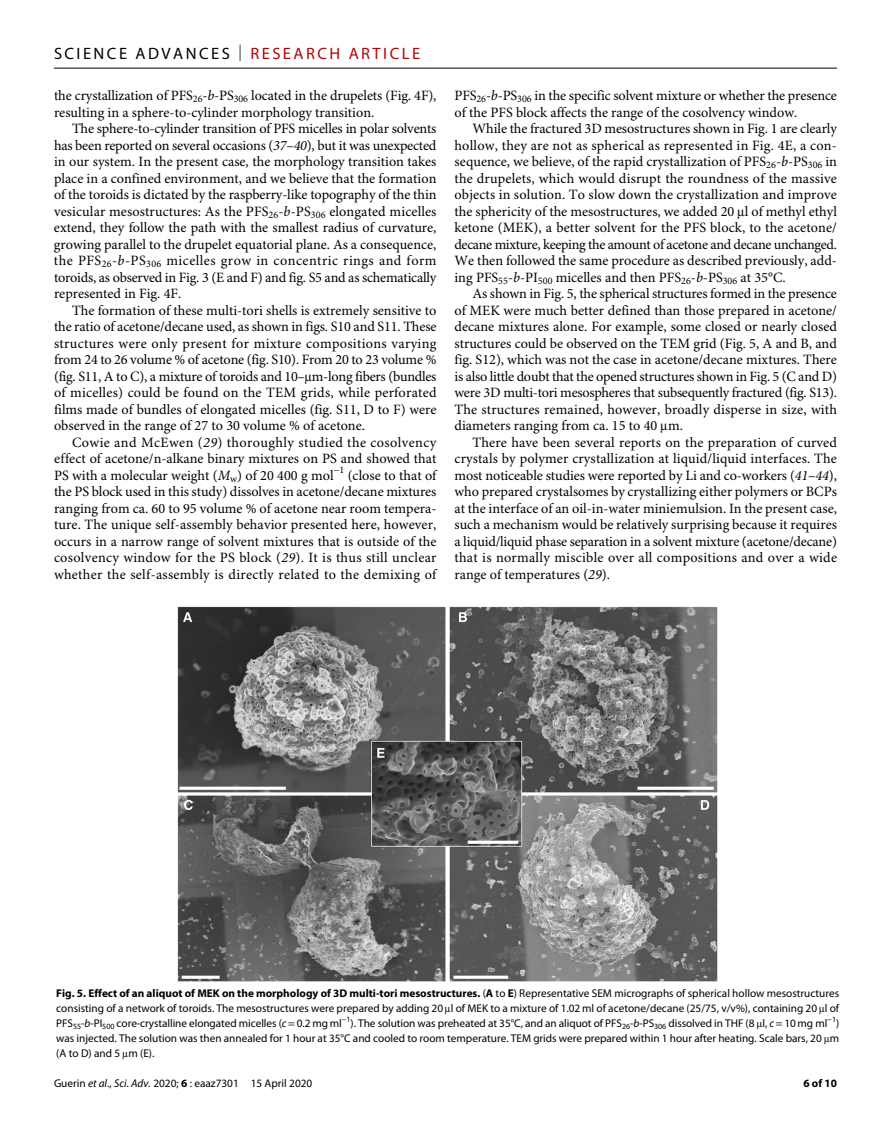
<style>
.page{position:relative;width:891px;height:1134px;background:#fff}
.page>*{position:absolute;margin:0;border:0;box-sizing:border-box;transform-origin:0 0}
.t1{font:16.5px "Myriad Pro";letter-spacing:.15em;color:#000}
.t2{font:14.25px/16.5px "Minion Pro";color:#000;text-align:justify}
.t3{font:11.25px/15px "Myriad Pro";color:#000;text-align:justify}
.t4{font:700 11.25px "Myriad Pro";color:#000}
.s1{font-weight:300}
.s2{color:#b10508}
.s3{font-style:italic}
.s4{font-weight:700}
</style>
<div class="page">
<hr style="left:54px;top:68px;width:783px;height:1px;background:#000">
<img style="left:178px;top:606px;width:540px;height:375px">
<p class="t1" style="left:54px;top:40px;width:368px">SCIENCE ADVANCES <span class="s1">|</span> <span class="s2">RESEARCH ARTICLE</span></p>
<p class="t2" style="left:54px;top:89px;width:384px">the crystallization of PFS<sub>26</sub>-<span class="s3">b</span>-PS<sub>306</sub> located in the drupelets (Fig. 4F), resulting in a sphere-to-cylinder morphology transition.</p>
<p class="t2" style="left:54px;top:122px;width:384px;text-indent:18px">The sphere-to-cylinder transition of PFS micelles in polar solvents has been reported on several occasions (<span class="s3">37</span>–<span class="s3">40</span>), but it was unexpected in our system. In the present case, the morphology transition takes place in a confined environment, and we believe that the formation of the toroids is dictated by the raspberry-like topography of the thin vesicular mesostructures: As the PFS<sub>26</sub>-<span class="s3">b</span>-PS<sub>306</sub> elongated micelles extend, they follow the path with the smallest radius of curvature, growing parallel to the drupelet equatorial plane. As a consequence, the PFS<sub>26</sub>-<span class="s3">b</span>-PS<sub>306</sub> micelles grow in concentric rings and form toroids, as observed in Fig. 3 (E and F) and fig. S5 and as schematically represented in Fig. 4F.</p>
<p class="t2" style="left:54px;top:303px;width:384px;text-indent:18px">The formation of these multi-tori shells is extremely sensitive to the ratio of acetone/decane used, as shown in figs. S10 and S11. These structures were only present for mixture compositions varying from 24 to 26 volume % of acetone (fig. S10). From 20 to 23 volume % (fig. S11, A to C), a mixture of toroids and 10– m-long fibers (bundles of micelles) could be found on the TEM grids, while perforated films made of bundles of elongated micelles (fig. S11, D to F) were observed in the range of 27 to 30 volume % of acetone.</p>
<p class="t2" style="left:54px;top:435px;width:384px;text-indent:18px">Cowie and McEwen (<span class="s3">29</span>) thoroughly studied the cosolvency effect of acetone/n-alkane binary mixtures on PS and showed that PS with a molecular weight (<span class="s3">M</span><sub>w</sub>) of 20 400 g mol<sup>−1</sup> (close to that of the PS block used in this study) dissolves in acetone/decane mixtures ranging from ca. 60 to 95 volume % of acetone near room tempera&shy;ture. The unique self-assembly behavior presented here, however, occurs in a narrow range of solvent mixtures that is outside of the cosolvency window for the PS block (<span class="s3">29</span>). It is thus still unclear whether the self-assembly is directly related to the demixing of</p>
<p class="t2" style="left:455px;top:89px;width:384px">PFS<sub>26</sub>-<span class="s3">b</span>-PS<sub>306</sub> in the specific solvent mixture or whether the presence of the PFS block affects the range of the cosolvency window.</p>
<p class="t2" style="left:454px;top:122px;width:384px;text-indent:18px">While the fractured 3D mesostructures shown in Fig. 1 are clearly hollow, they are not as spherical as represented in Fig. 4E, a con&shy;sequence, we believe, of the rapid crystallization of PFS<sub>26</sub>-<span class="s3">b</span>-PS<sub>306</sub> in the drupelets, which would disrupt the roundness of the massive objects in solution. To slow down the crystallization and improve the sphericity of the mesostructures, we added 20 l of methyl ethyl ketone (MEK), a better solvent for the PFS block, to the acetone/ decane mixture, keeping the amount of acetone and decane unchanged.<br>We then followed the same procedure as described previously, add&shy;ing PFS<sub>55</sub>-<span class="s3">b</span>-PI<sub>500</sub> micelles and then PFS<sub>26</sub>-<span class="s3">b</span>-PS<sub>306</sub> at 35°C.</p>
<p class="t2" style="left:455px;top:287px;width:384px;text-indent:18px">As shown in Fig. 5, the spherical structures formed in the presence of MEK were much better defined than those prepared in acetone/ decane mixtures alone. For example, some closed or nearly closed structures could be observed on the TEM grid (Fig. 5, A and B, and fig. S12), which was not the case in acetone/decane mixtures. There is also little doubt that the opened structures shown in Fig. 5 (C and D) were 3D multi-tori mesospheres that subsequently fractured (fig. S13).<br>The structures remained, however, broadly disperse in size, with diameters ranging from ca. 15 to 40 m.</p>
<p class="t2" style="left:455px;top:435px;width:384px;text-indent:18px">There have been several reports on the preparation of curved crystals by polymer crystallization at liquid/liquid interfaces. The most noticeable studies were reported by Li and co-workers (<span class="s3">41</span>–<span class="s3">44</span>), who prepared crystalsomes by crystallizing either polymers or BCPs at the interface of an oil-in-water miniemulsion. In the present case, such a mechanism would be relatively surprising because it requires a liquid/liquid phase separation in a solvent mixture (acetone/decane) that is normally miscible over all compositions and over a wide range of temperatures (<span class="s3">29</span>).</p>
<p class="t3" style="left:56px;top:986px;width:785px"><span class="s4">Fig. 5. Effect of an aliquot of MEK on the morphology of 3D multi-tori mesostructures.</span> (<span class="s4">A</span> to <span class="s4">E</span>) Representative SEM micrographs of spherical hollow mesostructures consisting of a network of toroids. The mesostructures were prepared by adding 20 l of MEK to a mixture of 1.02 ml of acetone/decane (25/75, v/v%), containing 20 l of PFS<sub>55</sub>-<span class="s3">b</span>-PI<sub>500</sub> core-crystalline elongated micelles (<span class="s3">c</span> = 0.2 mg ml<sup>−1</sup>). The solution was preheated at 35°C, and an aliquot of PFS<sub>26</sub>-<span class="s3">b</span>-PS<sub>306</sub> dissolved in THF (8 l, <span class="s3">c</span> = 10 mg ml<sup>−1</sup>) was injected. The solution was then annealed for 1 hour at 35°C and cooled to room temperature. TEM grids were prepared within 1 hour after heating. Scale bars, 20 m (A to D) and 5 m (E).</p>
<p class="t3" style="left:54px;top:1076px;width:260px">Guerin <span class="s3">et al</span>., <span class="s3">Sci. Adv.</span> 2020; <span class="s4">6</span> : eaaz7301 15 April 2020</p>
<p class="t4" style="left:803px;top:1074px;width:35px">6 of 10</p>
</div>
